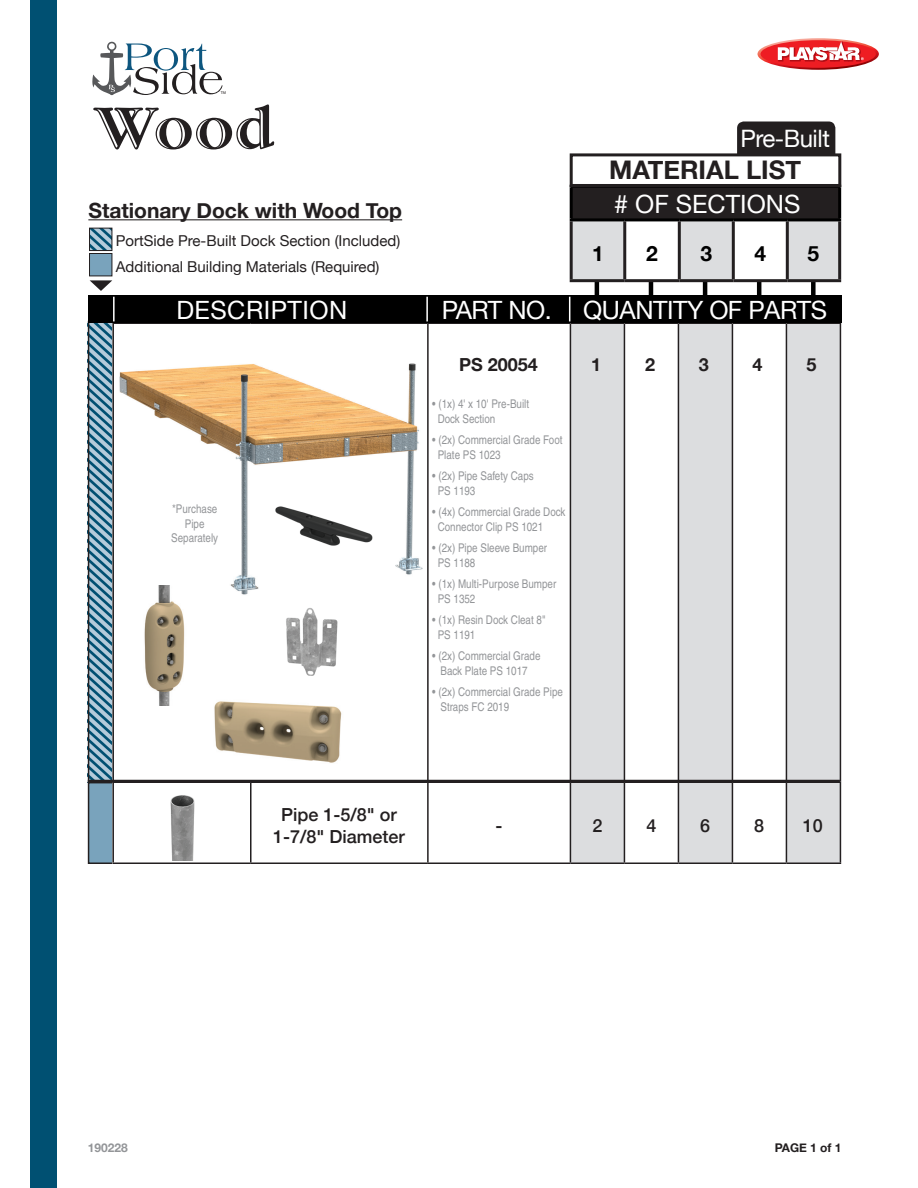
<style>
.page{position:relative;width:918px;height:1188px;background:#fff}
.page>*{position:absolute;margin:0;border:0;box-sizing:border-box;transform-origin:0 0}
.t1{font:700 60px "Garamond Handtooled";color:#231f20}
.t2{font:700 25.65px "Helvetica Neue";color:#231f20}
.t3{font:25.2px "Helvetica Neue";letter-spacing:-.02em;color:#fff}
.t4{font:25.2px "Helvetica Neue";color:#fff}
.t5{font:25.2px "Helvetica Neue";letter-spacing:.02em;color:#fff}
.t6{font:24px "Helvetica Neue";letter-spacing:-.02em;color:#fff}
.t7{font:700 21px "Helvetica Neue";color:#231f20}
.t8{font:700 21px "Helvetica Neue";color:#000}
.t9{font:500 18px/21.6px "Helvetica Neue";color:#231f20;text-align:center}
.t10{font:700 18px "Helvetica Neue";color:#231f20}
.t11{font:15px "Helvetica Neue";color:#231f20}
.t12{font:condensed 12px/15px "Helvetica";color:#939598}
.t13{font:700 12px "Helvetica Neue";color:#231f20}
.t14{font:700 12px "Helvetica Neue";color:#939598}
.t15{font:4.05px "Myriad Pro";color:#231f20}
</style>
<div class="page">
<svg style="left:91px;top:324px;width:21px;height:361px;background:#6a98af"></svg>
<div style="left:89px;top:783px;width:750px;height:80px;background:#79a3bc"></div>
<div style="left:114px;top:783px;width:455px;height:79px;background:#fff"></div>
<hr style="left:112px;top:322px;width:139px;height:2px;background:#231f20">
<hr style="left:112px;top:324px;width:2px;height:458px;background:#231f20">
<hr style="left:251px;top:322px;width:177px;height:2px;background:#231f20">
<hr style="left:428px;top:322px;width:142px;height:2px;background:#231f20">
<hr style="left:427px;top:324px;width:2px;height:458px;background:#231f20">
<hr style="left:786px;top:322px;width:55px;height:2px;background:#231f20">
<hr style="left:840px;top:324px;width:1px;height:458px;background:#231f20">
<hr style="left:112px;top:783px;width:2px;height:79px;background:#231f20">
<hr style="left:112px;top:862px;width:139px;height:2px;background:#231f20">
<hr style="left:250px;top:783px;width:2px;height:79px;background:#231f20">
<hr style="left:251px;top:862px;width:177px;height:2px;background:#231f20">
<hr style="left:427px;top:783px;width:2px;height:79px;background:#231f20">
<hr style="left:428px;top:862px;width:142px;height:2px;background:#231f20">
<hr style="left:570px;top:862px;width:54px;height:2px;background:#231f20">
<hr style="left:624px;top:862px;width:54px;height:2px;background:#231f20">
<hr style="left:678px;top:862px;width:54px;height:2px;background:#231f20">
<hr style="left:732px;top:862px;width:54px;height:2px;background:#231f20">
<hr style="left:786px;top:782px;width:55px;height:1px;background:#231f20">
<hr style="left:840px;top:783px;width:1px;height:79px;background:#231f20">
<hr style="left:786px;top:862px;width:55px;height:2px;background:#231f20">
<img style="left:119px;top:363px;width:304px;height:232px">
<hr style="left:88px;top:219px;width:314px;height:1px;background:#231f20">
<svg style="left:90px;top:280px;width:22px;height:11px"></svg>
<hr style="left:595px;top:274px;width:4px;height:33px;background:#000">
<hr style="left:649px;top:274px;width:4px;height:33px;background:#000">
<hr style="left:703px;top:274px;width:4px;height:33px;background:#000">
<hr style="left:757px;top:274px;width:4px;height:33px;background:#000">
<div style="left:811px;top:274px;width:5px;height:33px;background:#000"></div>
<div style="left:571px;top:186px;width:269px;height:34px;background:#231f20"></div>
<svg style="left:573px;top:221px;width:265px;height:58px"></svg>
<hr style="left:570px;top:221px;width:3px;height:58px;background:#231f20">
<hr style="left:623px;top:221px;width:3px;height:58px;background:#231f20">
<hr style="left:678px;top:221px;width:3px;height:58px;background:#231f20">
<hr style="left:732px;top:221px;width:3px;height:58px;background:#231f20">
<hr style="left:786px;top:221px;width:3px;height:58px;background:#231f20">
<hr style="left:838px;top:221px;width:3px;height:58px;background:#231f20">
<hr style="left:570px;top:279px;width:55px;height:3px;background:#231f20">
<hr style="left:625px;top:279px;width:54px;height:3px;background:#231f20">
<hr style="left:679px;top:279px;width:54px;height:3px;background:#231f20">
<hr style="left:733px;top:279px;width:54px;height:3px;background:#231f20">
<hr style="left:787px;top:279px;width:54px;height:3px;background:#231f20">
<hr style="left:570px;top:185px;width:55px;height:3px;background:#000">
<hr style="left:570px;top:188px;width:3px;height:30px;background:#000">
<hr style="left:625px;top:185px;width:54px;height:3px;background:#000">
<hr style="left:679px;top:185px;width:54px;height:3px;background:#000">
<hr style="left:733px;top:185px;width:54px;height:3px;background:#000">
<hr style="left:787px;top:185px;width:54px;height:3px;background:#000">
<hr style="left:838px;top:188px;width:3px;height:30px;background:#000">
<hr style="left:570px;top:218px;width:55px;height:3px;background:#000">
<hr style="left:625px;top:218px;width:54px;height:3px;background:#000">
<hr style="left:679px;top:218px;width:54px;height:3px;background:#000">
<hr style="left:733px;top:218px;width:54px;height:3px;background:#000">
<hr style="left:787px;top:218px;width:54px;height:3px;background:#000">
<svg style="left:758px;top:38px;width:121px;height:32px"></svg>
<svg style="left:92px;top:42px;width:130px;height:53px"></svg>
<div style="left:90px;top:254px;width:22px;height:22px;background:#79a3bc"></div>
<div style="left:89px;top:253px;width:23px;height:23px;border:1px solid #231f20"></div>
<svg style="left:91px;top:230px;width:19px;height:19px"></svg>
<div style="left:89px;top:228px;width:23px;height:23px;border:1px solid #231f20"></div>
<div style="left:30px;top:0;width:27px;height:1188px;background:#005072"></div>
<div style="left:737px;top:122px;width:98px;height:50px;background:#231f20;border-radius:7px"></div>
<div style="left:571px;top:155px;width:269px;height:30px;background:#fff"></div>
<div style="left:570px;top:153px;width:271px;height:34px;border:3px solid #231f20"></div>
<img style="left:131px;top:788px;width:100px;height:73px">
<div style="left:88px;top:296px;width:753px;height:27px;background:#000"></div>
<hr style="left:426px;top:297px;width:2px;height:24px;background:#fff">
<svg style="left:569px;top:297px;width:271px;height:566px"></svg>
<hr style="left:113px;top:297px;width:2px;height:24px;background:#fff">
<img style="left:286px;top:608px;width:52px;height:68px">
<hr style="left:88px;top:780px;width:752px;height:3px;background:#231f20">
<img style="left:264px;top:497px;width:117px;height:73px">
<img style="left:214px;top:701px;width:128px;height:62px">
<img style="left:119px;top:585px;width:82px;height:121px">
<p class="t15" style="left:221px;top:90px;width:7px">TM</p>
<h1 class="t1" style="left:95px;top:93px;width:181px">Wood</h1>
<h3 class="t7" style="left:88px;top:194px;width:315px">Stationary Dock with Wood Top</h3>
<p class="t11" style="left:116px;top:230px;width:286px">PortSide Pre-Built Dock Section (Included)</p>
<p class="t11" style="left:116px;top:256px;width:265px">Additional Building Materials (Required)</p>
<h3 class="t6" style="left:740px;top:121px;width:91px">Pre-Built</h3>
<h2 class="t2" style="left:609px;top:150px;width:193px">MATERIAL LIST</h2>
<h3 class="t4" style="left:614px;top:186px;width:188px"># OF SECTIONS</h3>
<h3 class="t8" style="left:592px;top:237px;width:13px">1</h3>
<h3 class="t8" style="left:646px;top:237px;width:13px">2</h3>
<h3 class="t8" style="left:700px;top:237px;width:13px">3</h3>
<h3 class="t8" style="left:754px;top:237px;width:13px">4</h3>
<h3 class="t8" style="left:808px;top:237px;width:13px">5</h3>
<h3 class="t5" style="left:176px;top:291px;width:173px">DESCRIPTION</h3>
<h3 class="t3" style="left:442px;top:291px;width:387px">PART NO. QUANTITY OF PARTS</h3>
<p class="t12" style="left:171px;top:502px;width:48px;line-height:14.4px;text-align:center">*Purchase<br>Pipe<br>Separately</p>
<h3 class="t10" style="left:459px;top:350px;width:80px">PS 20054</h3>
<h3 class="t10" style="left:591px;top:350px;width:12px">1</h3>
<h3 class="t10" style="left:645px;top:350px;width:12px">2</h3>
<h3 class="t10" style="left:699px;top:350px;width:12px">3</h3>
<h3 class="t10" style="left:753px;top:350px;width:12px">4</h3>
<h3 class="t10" style="left:806px;top:350px;width:12px">5</h3>
<p class="t12" style="left:438px;top:397px;width:93px;text-indent:-5px">• (1x) 4' x 10' Pre-Built<br>Dock Section</p>
<p class="t12" style="left:438px;top:433px;width:126px;text-indent:-5px">• (2x) Commercial Grade Foot<br>Plate PS 1023</p>
<p class="t12" style="left:438px;top:469px;width:98px;text-indent:-5px">• (2x) Pipe Safety Caps<br>PS 1193</p>
<p class="t12" style="left:438px;top:505px;width:129px;text-indent:-5px">• (4x) Commercial Grade Dock<br>Connector Clip PS 1021</p>
<p class="t12" style="left:438px;top:541px;width:111px;text-indent:-5px">• (2x) Pipe Sleeve Bumper<br>PS 1188</p>
<p class="t12" style="left:438px;top:577px;width:120px;text-indent:-5px">• (1x) Multi-Purpose Bumper<br>PS 1352</p>
<p class="t12" style="left:438px;top:613px;width:109px;text-indent:-5px">• (1x) Resin Dock Cleat 8"<br>PS 1191</p>
<p class="t12" style="left:432px;top:649px;width:110px;text-align:center">• (2x) Commercial Grade<br>Back Plate PS 1017</p>
<p class="t12" style="left:440px;top:685px;width:124px;text-indent:-8px">• (2x) Commercial Grade Pipe<br>Straps FC 2019</p>
<h3 class="t9" style="left:273px;top:803px;width:133px">Pipe 1-5/8" or<br>1-7/8" Diameter</h3>
<h3 class="t9" style="left:495px;top:814px;width:9px">-</h3>
<h3 class="t9" style="left:593px;top:814px;width:12px">2</h3>
<h3 class="t9" style="left:646px;top:814px;width:12px">4</h3>
<h3 class="t9" style="left:700px;top:814px;width:12px">6</h3>
<h3 class="t9" style="left:754px;top:814px;width:12px">8</h3>
<h3 class="t9" style="left:803px;top:814px;width:22px">10</h3>
<p class="t14" style="left:88px;top:1138px;width:42px">190228</p>
<p class="t13" style="left:775px;top:1139px;width:68px">PAGE 1 of 1</p>
</div>
